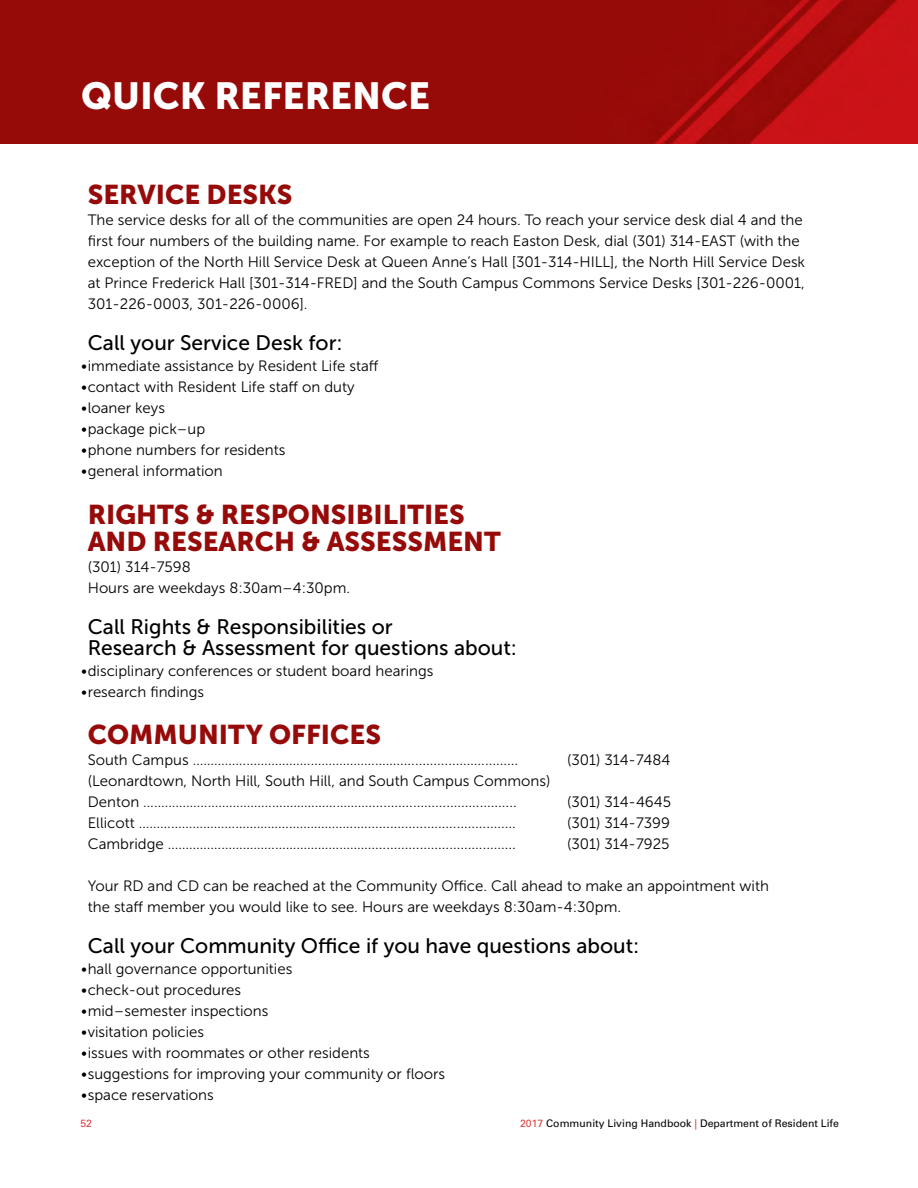
<style>
.page{position:relative;width:918px;height:1188px;background:#fff}
.page>*{position:absolute;margin:0;border:0;box-sizing:border-box;transform-origin:0 0}
.t1{font:37.5px "Museo Sans 900";color:#fff}
.t2{font:27px/27px "Museo Sans 900";color:#960b0a}
.t3{font:21px/21px "Museo Sans 500";color:#000}
.t4{font:15px/21px "Museo Sans 300";color:#000}
.t5{font:10.5px "Univers";color:#000}
.t6{font:10.5px "Univers";color:#e03a3e}
.s1{color:#e03a3e}
</style>
<div class="page">
<img style="left:0;top:0;width:918px;height:143px">
<h1 class="t1" style="left:81px;top:75px;width:351px">QUICK REFERENCE</h1>
<h2 class="t2" style="left:88px;top:181px;width:206px">SERVICE DESKS</h2>
<p class="t4" style="left:88px;top:210px;width:719px">The service desks for all of the communities are open 24 hours. To reach your service desk dial 4 and the first four numbers of the building name. For example to reach Easton Desk, dial (301) 314-EAST (with the exception of the North Hill Service Desk at Queen Anne’s Hall [301-314-HILL], the North Hill Service Desk at Prince Frederick Hall [301-314-FRED] and the South Campus Commons Service Desks [301-226-0001, 301-226-0003, 301-226-0006].</p>
<h3 class="t3" style="left:88px;top:333px;width:256px">Call your Service Desk for:</h3>
<p class="t4" style="left:81px;top:356px;width:299px">•immediate assistance by Resident Life staff</p>
<p class="t4" style="left:81px;top:377px;width:275px">•contact with Resident Life staff on duty</p>
<p class="t4" style="left:81px;top:398px;width:85px">•loaner keys</p>
<p class="t4" style="left:81px;top:419px;width:126px">•package pick–up</p>
<p class="t4" style="left:81px;top:440px;width:206px">•phone numbers for residents</p>
<p class="t4" style="left:81px;top:461px;width:143px">•general information</p>
<h2 class="t2" style="left:88px;top:501px;width:415px">RIGHTS &amp; RESPONSIBILITIES<br>AND RESEARCH &amp; ASSESSMENT</h2>
<p class="t4" style="left:88px;top:556px;width:264px">(301) 314-7598<br>Hours are weekdays 8:30am–4:30pm.</p>
<h3 class="t3" style="left:88px;top:616px;width:431px">Call Rights &amp; Responsibilities or<br>Research &amp; Assessment for questions about:</h3>
<p class="t4" style="left:81px;top:660px;width:354px">•disciplinary conferences or student board hearings</p>
<p class="t4" style="left:81px;top:681px;width:125px">•research findings</p>
<h2 class="t2" style="left:88px;top:721px;width:295px">COMMUNITY OFFICES</h2>
<p class="t4" style="left:88px;top:750px;width:432px">South Campus …………………………………………………...................…...........</p>
<p class="t4" style="left:567px;top:750px;width:105px">(301) 314-7484</p>
<p class="t4" style="left:88px;top:771px;width:464px">(Leonardtown, North Hill, South Hill, and South Campus Commons)<br>Denton ………………………………………………………........................................</p>
<p class="t4" style="left:567px;top:792px;width:106px">(301) 314-4645</p>
<p class="t4" style="left:88px;top:813px;width:430px">Ellicott ……………………………………………………….........................................</p>
<p class="t4" style="left:567px;top:813px;width:105px">(301) 314-7399</p>
<p class="t4" style="left:88px;top:834px;width:430px">Cambridge ………………………………………………….......................................</p>
<p class="t4" style="left:567px;top:834px;width:104px">(301) 314-7925</p>
<p class="t4" style="left:88px;top:876px;width:683px">Your RD and CD can be reached at the Community Office. Call ahead to make an appointment with the staff member you would like to see. Hours are weekdays 8:30am-4:30pm.</p>
<h3 class="t3" style="left:88px;top:936px;width:553px">Call your Community Office if you have questions about:</h3>
<p class="t4" style="left:81px;top:959px;width:213px">•hall governance opportunities</p>
<p class="t4" style="left:81px;top:980px;width:162px">•check-out procedures</p>
<p class="t4" style="left:81px;top:1001px;width:189px">•mid–semester inspections</p>
<p class="t4" style="left:81px;top:1022px;width:125px">•visitation policies</p>
<p class="t4" style="left:81px;top:1043px;width:290px">•issues with roommates or other residents</p>
<p class="t4" style="left:81px;top:1064px;width:366px">•suggestions for improving your community or floors</p>
<p class="t4" style="left:81px;top:1085px;width:134px">•space reservations</p>
<p class="t6" style="left:80px;top:1117px;width:13px">52</p>
<p class="t5" style="left:520px;top:1117px;width:320px"><span class="s1">2017</span> Community Living Handbook <span class="s1">|</span> Department of Resident Life</p>
</div>
